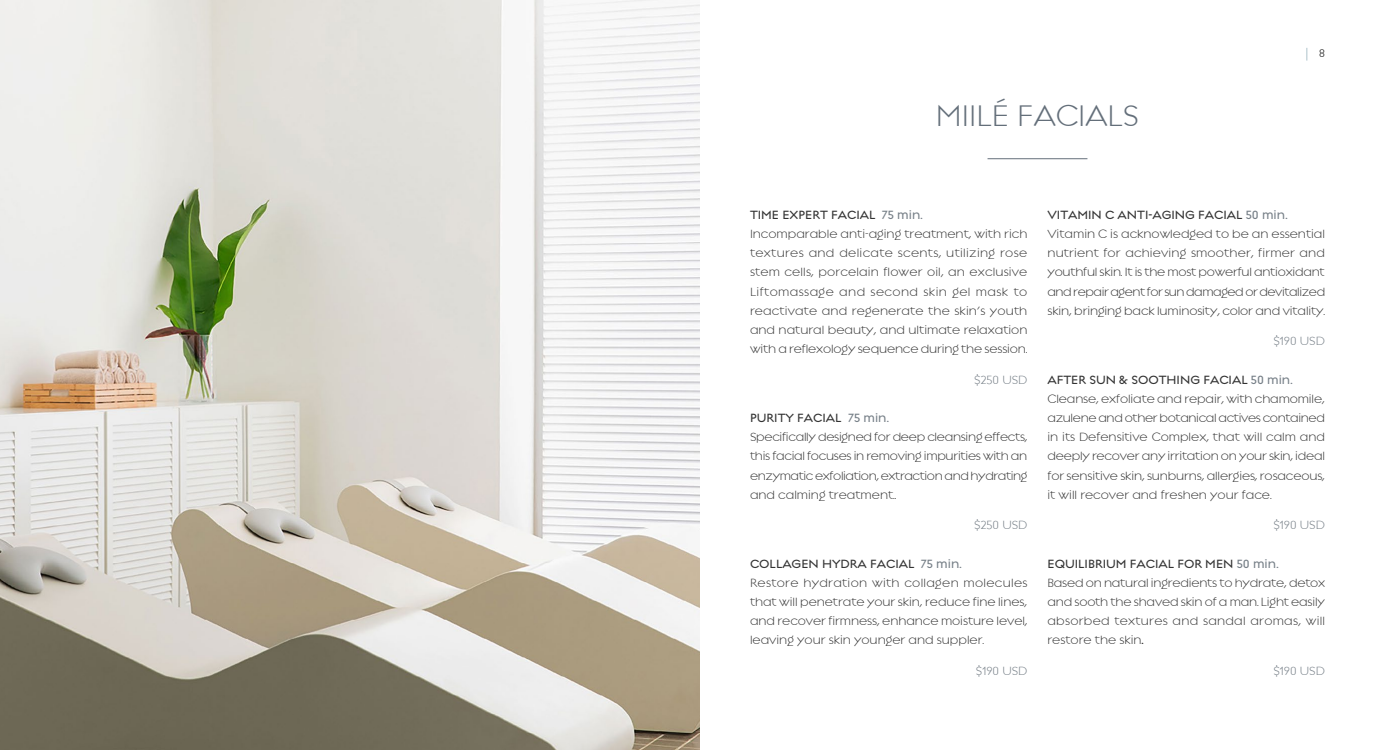
<style>
.page{position:relative;width:1400px;height:750px;background:#fff}
.page>*{position:absolute;margin:0;border:0;box-sizing:border-box;transform-origin:0 0}
.t1{font:300 40px "Regulator";color:#646f7a}
.t2{font:300 16px/19.2px "Regulator";letter-spacing:-.005em;color:#333}
.t3{font:300 16px "Regulator";color:#767f87}
.t4{font:300 15px "Regulator";color:#000}
.s1{font-weight:500}
.s2{font-weight:500;color:#767f87}
</style>
<div class="page">
<svg style="left:1306px;top:48px;width:1px;height:13px"></svg>
<img style="left:0;top:0;width:700px;height:750px">
<hr style="left:988px;top:158px;width:99px;height:1px;background:#646f7a">
<h1 class="t1" style="left:936px;top:94px;width:205px">MIILÉ FACIALS</h1>
<p class="t4" style="left:1319px;top:45px;width:7px">8</p>
<p class="t2" style="left:750px;top:204px;width:279px"><span class="s1">TIME EXPERT FACIAL</span> <span class="s2">75 min.<br></span>Incomparable anti-aging treatment, with rich textures and delicate scents, utilizing rose stem cells, porcelain flower oil, an exclusive Liftomassage and second skin gel mask to reactivate and regenerate the skin’s youth and natural beauty, and ultimate relaxation with a reflexology sequence during the session.</p>
<p class="t3" style="left:974px;top:371px;width:55px">$250 USD</p>
<p class="t2" style="left:750px;top:407px;width:279px"><span class="s1">PURITY FACIAL</span> <span class="s2">75 min.<br></span>Specifically designed for deep cleansing effects, this facial focuses in removing impurities with an enzymatic exfoliation, extraction and hydrating and calming treatment..</p>
<p class="t3" style="left:974px;top:516px;width:55px">$250 USD</p>
<p class="t2" style="left:750px;top:553px;width:279px"><span class="s1">COLLAGEN HYDRA FACIAL</span> <span class="s2">75 min.<br></span>Restore hydration with collagen molecules that will penetrate your skin, reduce fine lines, and recover firmness, enhance moisture level, leaving your skin younger and suppler.</p>
<p class="t3" style="left:976px;top:662px;width:53px">$190 USD</p>
<p class="t2" style="left:1048px;top:204px;width:279px"><span class="s1">VITAMIN C ANTI-AGING FACIAL</span> <span class="s2">50 min.<br></span>Vitamin C is acknowledged to be an essential nutrient for achieving smoother, firmer and youthful skin. It is the most powerful antioxidant and repair agent for sun damaged or devitalized skin, bringing back luminosity, color and vitality.</p>
<p class="t3" style="left:1273px;top:332px;width:53px">$190 USD</p>
<p class="t2" style="left:1048px;top:369px;width:279px"><span class="s1">AFTER SUN &amp; SOOTHING FACIAL</span> <span class="s2">50 min.<br></span>Cleanse, exfoliate and repair, with chamomile, azulene and other botanical actives contained in its Defensitive Complex, that will calm and deeply recover any irritation on your skin, ideal for sensitive skin, sunburns, allergies, rosaceous, it will recover and freshen your face.</p>
<p class="t3" style="left:1273px;top:516px;width:53px">$190 USD</p>
<p class="t2" style="left:1048px;top:553px;width:279px"><span class="s1">EQUILIBRIUM FACIAL FOR MEN</span> <span class="s2">50 min.<br></span>Based on natural ingredients to hydrate, detox and sooth the shaved skin of a man. Light easily absorbed textures and sandal aromas, will restore the skin<span class="s1">.</span></p>
<p class="t3" style="left:1273px;top:662px;width:53px">$190 USD</p>
</div>
